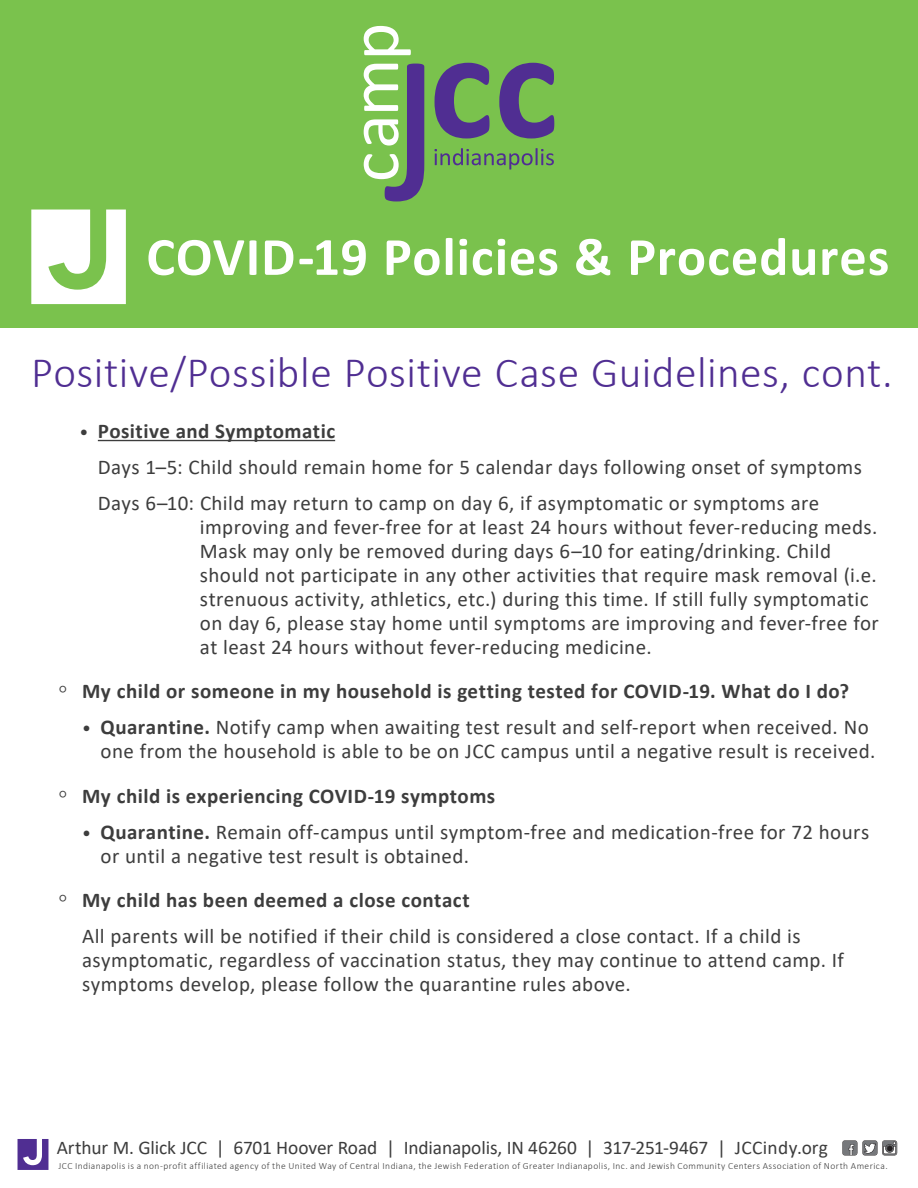
<style>
.page{position:relative;width:918px;height:1188px;background:#fff}
.page>*{position:absolute;margin:0;border:0;box-sizing:border-box;transform-origin:0 0}
.Body_Copy{font:700 54.3px "Calibri";letter-spacing:.015em;color:#fff}
.t1{font:300 43.5px "Calibri";letter-spacing:.01em;color:#502e92}
.t2{font:21px/24px "Calibri";letter-spacing:.02em;color:#3d3d3d}
.t3{font:700 21px "Calibri";letter-spacing:.025em;color:#3d3d3d}
.t4{font:19.35px "Calibri";letter-spacing:-.005em;color:#3d3d3d}
.Body_Copy-2{font:300 9.45px "Calibri";letter-spacing:.04em;color:#3d3d3d}
.s1{font-weight:700}
.s2{font-size:18px}
.s3{font-weight:400;font-size:27px}
.s4{font-size:27px}
</style>
<div class="page">
<div style="left:0;top:0;width:918px;height:327px;background:#7ac24d"></div>
<svg style="left:31px;top:210px;width:95px;height:94px"></svg>
<svg style="left:364px;top:26px;width:47px;height:29px"></svg>
<svg style="left:435px;top:148px;width:119px;height:22px"></svg>
<svg style="left:364px;top:64px;width:60px;height:137px"></svg>
<svg style="left:435px;top:63px;width:55px;height:75px"></svg>
<svg style="left:499px;top:63px;width:55px;height:75px"></svg>
<hr style="left:98px;top:440px;width:237px;height:1px;background:#3d3d3d">
<svg style="left:842px;top:1140px;width:55px;height:16px"></svg>
<svg style="left:18px;top:1139px;width:30px;height:31px"></svg>
<p class="Body_Copy" style="left:146px;top:218px;width:745px">COVID-19 Policies &amp; Procedures</p>
<p class="t1" style="left:31px;top:345px;width:863px">Positive/Possible Positive Case Guidelines, cont.</p>
<p class="t2" style="left:98px;top:413px;width:766px;line-height:36px;text-indent:-67px"><span class="s1">•</span> <span class="s2">•</span> <span class="s1">Positive and Symptomatic<br></span>Days 1–5: Child should remain home for 5 calendar days following onset of symptoms<br>Days 6–10: Child may return to camp on day 6, if asymptomatic or symptoms are</p>
<p class="t2" style="left:200px;top:515px;width:680px">improving and fever-free for at least 24 hours without fever-reducing meds.<br>Mask may only be removed during days 6–10 for eating/drinking. Child should not participate in any other activities that require mask removal (i.e. strenuous activity, athletics, etc.) during this time. If still fully symptomatic on day 6, please stay home until symptoms are improving and fever-free for at least 24 hours without fever-reducing medicine.</p>
<p class="t3" style="left:31px;top:677px;width:819px"><span class="s3">• ◦</span> My child or someone in my household is getting tested for COVID-19. What do I do?</p>
<p class="t2" style="left:101px;top:715px;width:776px;text-indent:-18px"><span class="s2">•</span> <span class="s1">Quarantine.</span> Notify camp when awaiting test result and self-report when received. No one from the household is able to be on JCC campus until a negative result is received.</p>
<p class="t3" style="left:31px;top:781px;width:466px"><span class="s3">• ◦</span> My child is experiencing COVID-19 symptoms</p>
<p class="t2" style="left:101px;top:819px;width:770px;text-indent:-18px"><span class="s2">•</span> <span class="s1">Quarantine.</span> Remain off-campus until symptom-free and medication-free for 72 hours or until a negative test result is obtained.</p>
<p class="t2" style="left:82px;top:881px;width:720px;line-height:36px;text-indent:-51px"><span class="s4">• ◦</span> <span class="s1">My child has been deemed a close contact<br></span>All parents will be notified if their child is considered a close contact. If a child is</p>
<p class="t2" style="left:82px;top:947px;width:763px">asymptomatic, regardless of vaccination status, they may continue to attend camp. If symptoms develop, please follow the quarantine rules above.</p>
<p class="t4" style="left:57px;top:1134px;width:773px">Arthur M. Glick JCC | 6701 Hoover Road | Indianapolis, IN 46260 | 317-251-9467 | JCCindy.org</p>
<p class="Body_Copy-2" style="left:59px;top:1160px;width:831px">JCC Indianapolis is a non-profit affiliated agency of the United Way of Central Indiana, the Jewish Federation of Greater Indianapolis, Inc. and Jewish Community Centers Association of North America.</p>
</div>
